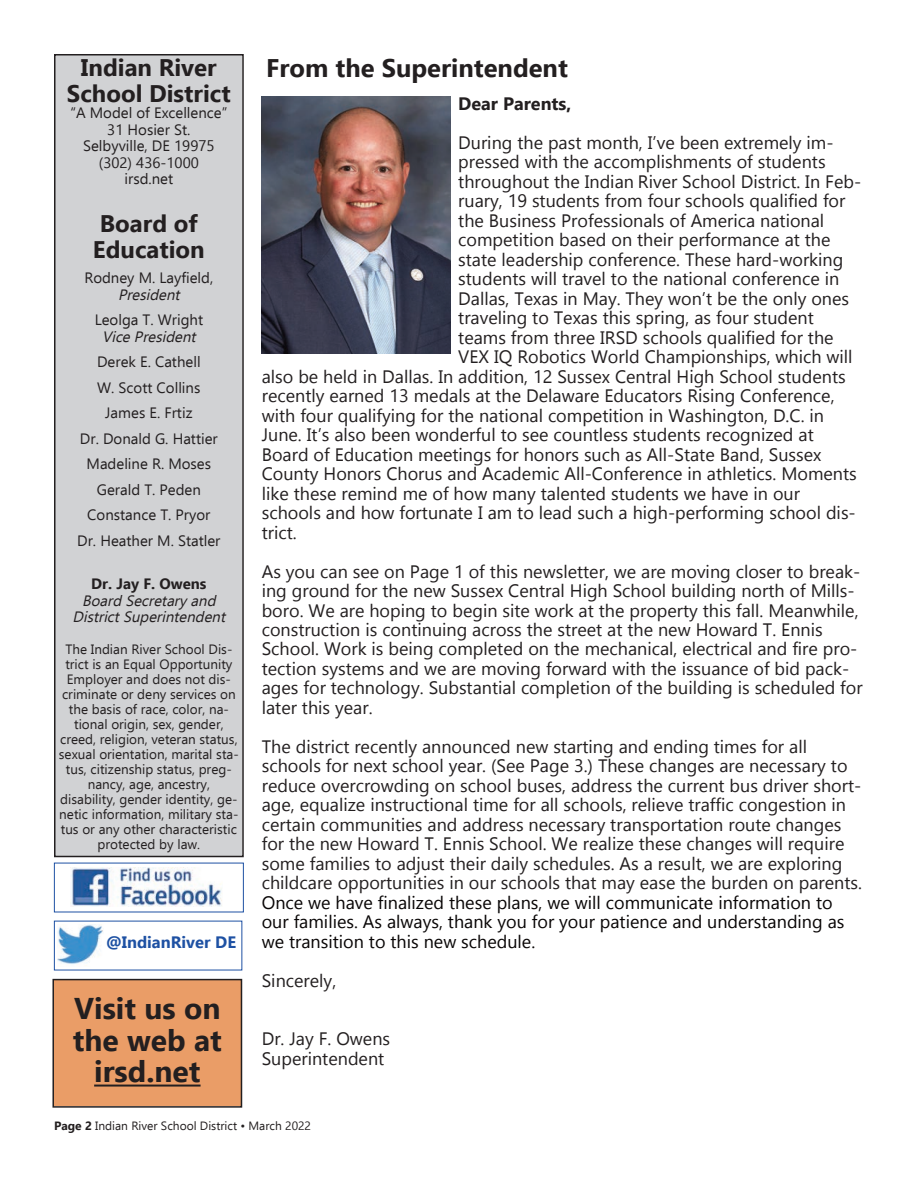
<style>
.page{position:relative;width:918px;height:1188px;background:#fff}
.page>*{position:absolute;margin:0;border:0;box-sizing:border-box;transform-origin:0 0}
.t1{font:700 30px/31.5px "Ebrima";color:#231f20;text-align:center}
.t2{font:700 25.5px "Ebrima";color:#231f20}
.t3{font:700 24px/25.5px "Ebrima";color:#231f20;text-align:center}
.t4{font:18px/19.5px "Gadugi";color:#231f20}
.t5{font:18px/19.5px "Gadugi";color:#080505}
.t6{font:700 18px "Gadugi";color:#231f20}
.t7{font:700 16.5px "Ebrima";color:#1e51a3}
.t8{font:15px/25.5px "Ebrima";color:#231f20;text-align:center}
.t9{font:italic 15px/16.5px "Ebrima";color:#231f20;text-align:center}
.t10{font:700 15px "Ebrima";color:#231f20}
.t11{font:13.5px/15px "Ebrima";color:#231f20;text-align:center}
.t12{font:12px "Ebrima";color:#231f20}
.s1{font-weight:700}
</style>
<div class="page">
<div style="left:56px;top:56px;width:186px;height:800px;background:#d1d2d4"></div>
<div style="left:54px;top:54px;width:190px;height:803px;border:2px solid #231f20"></div>
<svg style="left:54px;top:862px;width:190px;height:109px"></svg>
<img style="left:58px;top:925px;width:45px;height:42px">
<div style="left:54px;top:980px;width:187px;height:126px;background:#ea9d67"></div>
<div style="left:52px;top:979px;width:190px;height:129px;border:2px solid #231f20"></div>
<hr style="left:94px;top:1085px;width:107px;height:2px;background:#231f20">
<img style="left:262px;top:96px;width:189px;height:258px">
<h3 class="t3" style="left:67px;top:54px;width:165px">Indian River<br>School District</h3>
<p class="t8" style="left:70px;top:104px;width:158px;line-height:16.5px">“A Model of Excellence”<br>31 Hosier St.<br>Selbyville, DE 19975 (302) 436-1000<br>irsd.net</p>
<h3 class="t3" style="left:93px;top:210px;width:113px;text-align:left">Board of<br>Education</h3>
<p class="t8" style="left:84px;top:264px;width:130px">Rodney M. Layfield,</p>
<p class="t9" style="left:118px;top:285px;width:67px">President</p>
<p class="t8" style="left:95px;top:306px;width:110px">Leolga T. Wright</p>
<p class="t9" style="left:102px;top:327px;width:99px">VicePresident</p>
<p class="t8" style="left:77px;top:348px;width:145px">Derek E. Cathell<br>W. Scott Collins<br>James E. Frtiz<br>Dr. Donald G. Hattier<br>Madeline R. Moses<br>Gerald T. Peden<br>Constance T. Pryor<br>Dr. Heather M. Statler</p>
<p class="t10" style="left:91px;top:574px;width:117px">Dr. Jay F. Owens</p>
<p class="t9" style="left:73px;top:591px;width:158px">Board Secretaryand<br>DistrictSuperintendent</p>
<p class="t11" style="left:59px;top:641px;width:181px">The Indian River School Dis&shy;trict is an Equal Opportunity<br>Employer and does not dis&shy;criminate or deny services on the basis of race, color, na&shy;tional origin, sex, gender, creed, religion, veteran status, sexual orientation, marital sta&shy;tus, citizenship status, preg&shy;nancy, age, ancestry, disability, gender identity, ge&shy;netic information, military sta&shy;tus or any other characteristic protected by law.</p>
<p class="t7" style="left:106px;top:931px;width:132px">@IndianRiver DE</p>
<h1 class="t1" style="left:73px;top:992px;width:151px">Visit us on the web at irsd.net</h1>
<h2 class="t2" style="left:266px;top:52px;width:303px">From the Superintendent</h2>
<p class="t6" style="left:458px;top:90px;width:115px">Dear Parents,</p>
<p class="t4" style="left:458px;top:131px;width:377px">During the past month, I’ve been extremely im-</p>
<p class="t4" style="left:458px;top:151px;width:369px">pressed with the accomplishments of students</p>
<p class="t4" style="left:458px;top:170px;width:404px">throughout the Indian River School District. In Feb-</p>
<p class="t4" style="left:458px;top:190px;width:389px">ruary, 19 students from four schools qualified for</p>
<p class="t4" style="left:458px;top:209px;width:368px">the Business Professionals of America national</p>
<p class="t4" style="left:458px;top:229px;width:374px">competition based on their performance at the</p>
<p class="t4" style="left:458px;top:248px;width:387px">state leadership conference. These hard-working</p>
<p class="t4" style="left:458px;top:268px;width:383px">students will travel to the national conference in</p>
<p class="t4" style="left:458px;top:287px;width:392px">Dallas, Texas in May. They won’t be the only ones</p>
<p class="t4" style="left:458px;top:307px;width:357px">traveling to Texas this spring, as four student</p>
<p class="t4" style="left:458px;top:326px;width:377px">teams from three IRSD schools qualified for the</p>
<p class="t4" style="left:458px;top:346px;width:396px">VEX IQ Robotics World Championships, which will</p>
<p class="t4" style="left:262px;top:365px;width:585px">also be held in Dallas. In addition, 12 Sussex Central High School students</p>
<p class="t4" style="left:262px;top:385px;width:574px">recently earned 13 medals at the Delaware Educators Rising Conference,</p>
<p class="t4" style="left:262px;top:404px;width:564px">with four qualifying for the national competition in Washington, D.C. in</p>
<p class="t4" style="left:262px;top:424px;width:554px">June. It’s also been wonderful to see countless students recognized at</p>
<p class="t4" style="left:262px;top:443px;width:561px">Board of Education meetings for honors such as All-State Band, Sussex</p>
<p class="t4" style="left:262px;top:463px;width:597px">County Honors Chorus and Academic All-Conference in athletics. Moments</p>
<p class="t4" style="left:262px;top:482px;width:540px">like these remind me of how many talented students we have in our</p>
<p class="t4" style="left:262px;top:502px;width:596px">schools and how fortunate I am to lead such a high-performing school dis-</p>
<p class="t4" style="left:262px;top:521px;width:37px">trict.</p>
<p class="t4" style="left:262px;top:560px;width:603px">As you can see on Page 1 of this newsletter, we are moving closer to break&shy;ing ground for the new Sussex Central High School building north of Mills&shy;boro. We are hoping to begin site work at the property this fall. Meanwhile, construction is continuing across the street at the new Howard T. Ennis School. Work is being completed on the mechanical, electrical and fire pro&shy;tection systems and we are moving forward with the issuance of bid pack&shy;ages for technology. Substantial completion of the building is scheduled for later this year.</p>
<p class="t4" style="left:262px;top:736px;width:602px">The district recently announced new starting and ending times for all schools for next school year. (See Page 3.) These changes are necessary to reduce overcrowding on school buses, address the current bus driver short&shy;age, equalize instructional time for all schools, relieve traffic congestion in certain communities and address necessary transportation route changes for the new Howard T. Ennis School. We realize these changes will require some families to adjust their daily schedules. As a result, we are exploring childcare opportunities in our schools that may ease the burden on parents.</p>
<p class="t5" style="left:262px;top:892px;width:584px">Once we have finalized these plans, we will communicate information to our families. As always, thank you for your patience and understanding as we transition to this new schedule.</p>
<p class="t4" style="left:262px;top:970px;width:76px">Sincerely,</p>
<p class="t4" style="left:262px;top:1028px;width:130px">Dr. Jay F. Owens<br>Superintendent</p>
<p class="t12" style="left:54px;top:1117px;width:259px"><span class="s1">Page 2</span> Indian River School District • March 2022</p>
</div>
